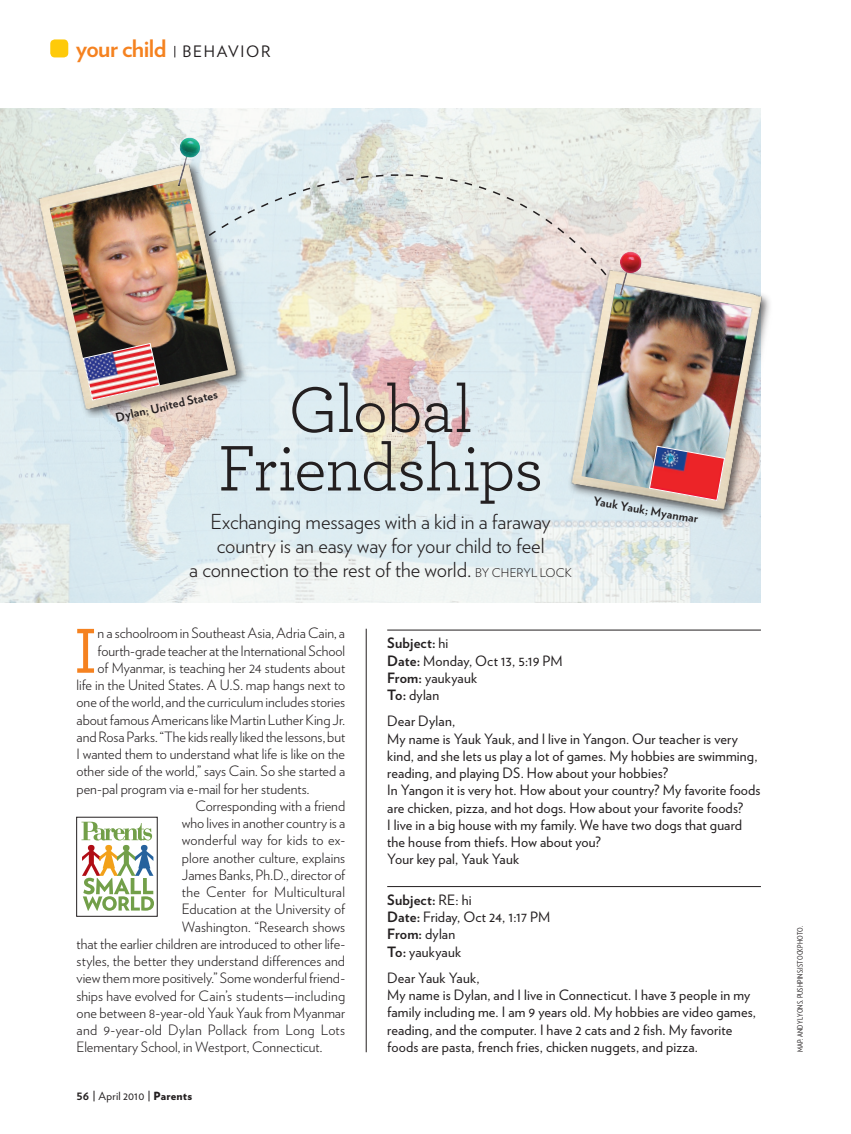
<style>
.page{position:relative;width:851px;height:1134px;background:#fff}
.page>*{position:absolute;margin:0;border:0;box-sizing:border-box;transform-origin:0 0}
.t1{font:67.5px/58.5px "Archer";letter-spacing:-.025em;color:#231f20;text-align:center}
.t2{font:500 66.75px "Archer";color:#f58220}
.t3{font:700 24px "Verlag";letter-spacing:-.025em;color:#f58220}
.t4{font:300 20.7px/24px "Verlag";letter-spacing:-.005em;color:#231f20;text-align:center}
.t5{font:300 14.25px "Verlag";color:#231f20}
.t6{font:14.25px/17.2px "Verlag";letter-spacing:.01em;color:#231f20}
.t7{font:300 14.25px "Verlag";letter-spacing:.02em;color:#231f20}
.t8{font:700 12px "Verlag";color:#231f20}
.t9{font:11.25px "Verlag";letter-spacing:.015em;color:#231f20}
.t10{font:7.5px "Verlag Condensed";letter-spacing:.02em;color:#231f20}
.s1{font-weight:400;font-size:15.75px;color:#231f20}
.s2{font-size:12px}
.s3{font-weight:700;font-size:12.75px}
.s4{font-weight:900}
.s5{font-weight:700}
</style>
<div class="page">
<img style="left:0;top:108px;width:760px;height:494px">
<svg style="left:128px;top:108px;width:560px;height:327px;background:#e4e5e1"></svg>
<div style="left:564px;top:265px;width:208px;height:257px;background:#231f20;opacity:.65"></div>
<img style="left:566px;top:264px;width:203px;height:251px">
<img style="left:581px;top:284px;width:171px;height:217px">
<div style="left:34px;top:157px;width:218px;height:261px;background:#231f20;opacity:.65"></div>
<img style="left:33px;top:157px;width:212px;height:257px">
<img style="left:50px;top:178px;width:178px;height:222px">
<svg style="left:83px;top:343px;width:77px;height:58px;background:#ae7e86"></svg>
<div style="left:50px;top:39px;width:18px;height:18px;background:#feca0a;border-radius:4px"></div>
<hr style="left:387px;top:630px;width:373px;height:1px;background:#231f20">
<hr style="left:387px;top:886px;width:373px;height:1px;background:#231f20">
<img style="left:148px;top:108px;width:92px;height:100px">
<img style="left:592px;top:186px;width:91px;height:136px">
<div style="left:76px;top:817px;width:81px;height:100px;border:1px solid #231f20"></div>
<svg style="left:83px;top:878px;width:71px;height:33px"></svg>
<img style="left:76px;top:844px;width:14px;height:33px">
<img style="left:90px;top:844px;width:68px;height:33px">
<svg style="left:81px;top:822px;width:71px;height:19px"></svg>
<svg style="left:649px;top:446px;width:76px;height:55px;background:#c45f69"></svg>
<hr style="left:366px;top:629px;width:1px;height:423px;background:#231f20">
<h3 class="t3" style="left:76px;top:30px;width:196px">your child <span class="s1">BEHAVIOR</span></h3>
<h1 class="t1" style="left:218px;top:377px;width:327px">Global<br>Friendships</h1>
<h3 class="t4" style="left:189px;top:509px;width:384px">Exchanging messages with a kid in a faraway country is an easy way for your child to feel<br>a connection to the rest of the world. <span class="s2">By Cheryl Loc k</span></h3>
<p class="t8" style="left:114px;top:408px;width:106px;rotate:-13deg">Dylan; United States</p>
<p class="t8" style="left:595px;top:491px;width:108px;rotate:10deg">Yauk Yauk; Myanmar</p>
<h2 class="t2" style="left:74px;top:603px;width:25px">I</h2>
<p class="t5" style="left:98px;top:623px;width:249px">n a schoolroom in Southeast Asia, Adria Cain, a</p>
<p class="t5" style="left:98px;top:640px;width:249px">fourth-grade teacher at the International School</p>
<p class="t5" style="left:98px;top:657px;width:249px">of Myanmar, is teaching her 24 students about</p>
<p class="t5" style="left:77px;top:674px;width:270px">life in the United States. A U.S. map hangs next to</p>
<p class="t5" style="left:77px;top:692px;width:270px">one of the world, and the curriculum includes stories</p>
<p class="t5" style="left:77px;top:709px;width:270px">about famous Americans like Martin Luther King Jr.</p>
<p class="t5" style="left:77px;top:726px;width:270px">and Rosa Parks. “The kids really liked the lessons, but</p>
<p class="t5" style="left:77px;top:743px;width:270px">I wanted them to understand what life is like on the</p>
<p class="t5" style="left:77px;top:761px;width:270px">other side of the world,” says Cain. So she started a</p>
<p class="t5" style="left:77px;top:778px;width:234px">pen-pal program via e-mail for her students.</p>
<p class="t5" style="left:195px;top:795px;width:151px">Corresponding with a friend</p>
<p class="t5" style="left:182px;top:812px;width:165px">who lives in another country is a</p>
<p class="t5" style="left:182px;top:830px;width:165px">wonderful way for kids to ex-</p>
<p class="t5" style="left:182px;top:847px;width:165px">plore another culture, explains</p>
<p class="t5" style="left:182px;top:864px;width:165px">James Banks, Ph.D., director of</p>
<p class="t7" style="left:182px;top:882px;width:165px">the Center for Multicultural</p>
<p class="t5" style="left:182px;top:899px;width:165px">Education at the University of</p>
<p class="t5" style="left:182px;top:916px;width:165px">Washington. “Research shows</p>
<p class="t5" style="left:77px;top:933px;width:270px">that the earlier children are introduced to other life-</p>
<p class="t5" style="left:77px;top:951px;width:270px">styles, the better they understand differences and</p>
<p class="t5" style="left:77px;top:968px;width:270px">view them more positively.” Some wonderful friend-</p>
<p class="t5" style="left:77px;top:985px;width:270px">ships have evolved for Cain’s students—including</p>
<p class="t5" style="left:77px;top:1002px;width:270px">one between 8-year-old Yauk Yauk from Myanmar</p>
<p class="t7" style="left:77px;top:1020px;width:270px">and 9-year-old Dylan Pollack from Long Lots</p>
<p class="t5" style="left:77px;top:1037px;width:247px">Elementary School, in Westport, Connecticut.</p>
<p class="t9" style="left:76px;top:1088px;width:117px"><span class="s3">56</span> April 2010 <span class="s4">Parents</span></p>
<p class="t6" style="left:387px;top:634px;width:177px"><span class="s5">Subject:</span> hi<br><span class="s5">Date:</span> Monday, Oct 13, 5:19 PM<br><span class="s5">From:</span> yaukyauk<br><span class="s5">To:</span> dylan</p>
<p class="t6" style="left:387px;top:712px;width:375px">Dear Dylan,<br>My name is Yauk Yauk, and I live in Yangon. Our teacher is very kind, and she lets us play a lot of games. My hobbies are swimming, reading, and playing DS. How about your hobbies?<br>In Yangon it is very hot. How about your country? My favorite foods are chicken, pizza, and hot dogs. How about your favorite foods?<br>I live in a big house with my family. We have two dogs that guard the house from thiefs. How about you?<br>Your key pal, Yauk Yauk</p>
<p class="t6" style="left:387px;top:890px;width:164px"><span class="s5">Subject:</span> RE: hi<br><span class="s5">Date:</span> Friday, Oct 24, 1:17 PM<br><span class="s5">From:</span> dylan<br><span class="s5">To:</span> yaukyauk</p>
<p class="t6" style="left:387px;top:968px;width:370px">Dear Yauk Yauk,<br>My name is Dylan, and I live in Connecticut. I have 3 people in my family including me. I am 9 years old. My hobbies are video games, reading, and the computer. I have 2 cats and 2 fish. My favorite foods are pasta, french fries, chicken nuggets, and pizza.</p>
<p class="t10" style="left:795px;top:1052px;width:128px;rotate:-90deg">map: andy lyons. pushpins:istockphoto.</p>
</div>
